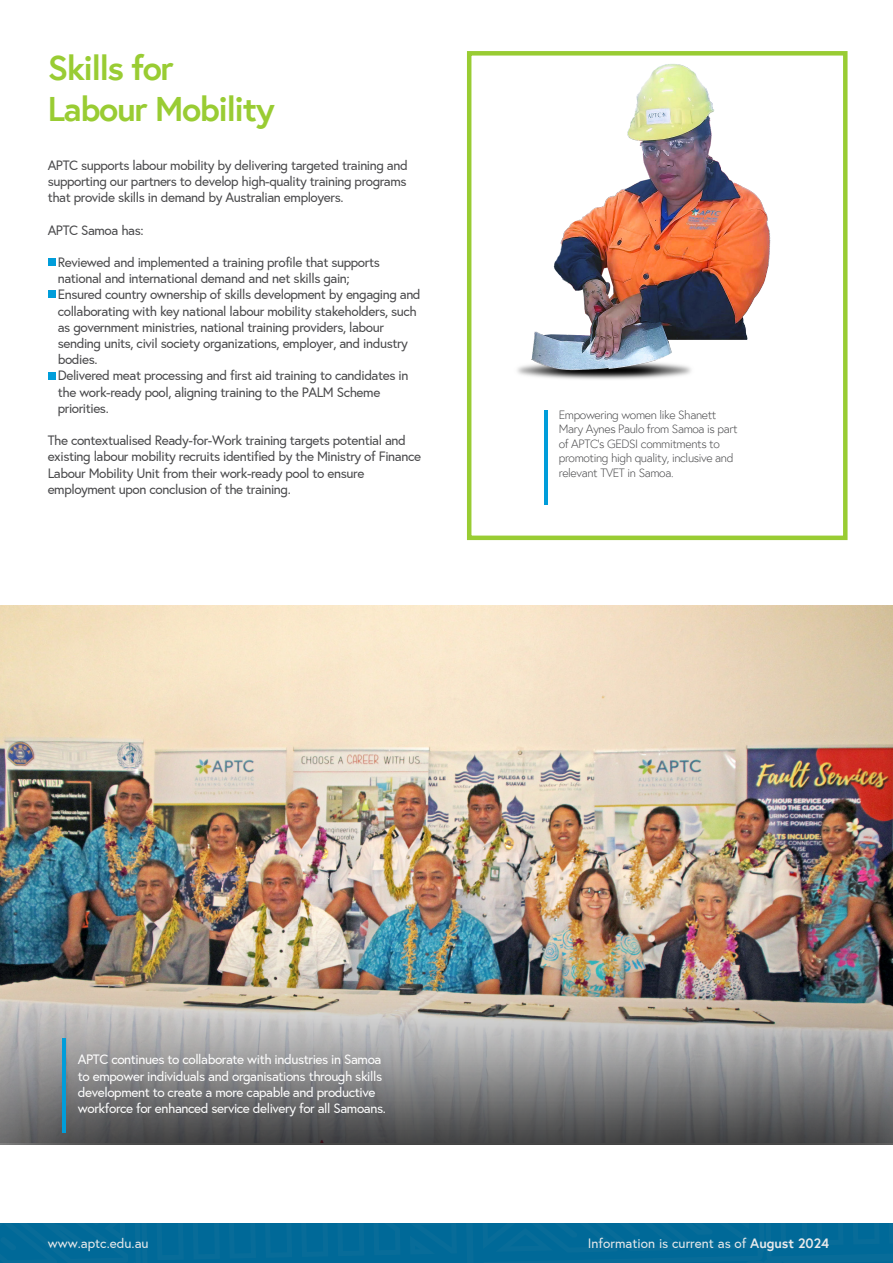
<style>
.page{position:relative;width:893px;height:1263px;background:#fff}
.page>*{position:absolute;margin:0;border:0;box-sizing:border-box;transform-origin:0 0}
.t1{font:700 34.2px/41.1px "Europa";letter-spacing:-.04em;color:#9c3}
.t2{font:13.5px/16.2px "Europa";letter-spacing:-.03em;color:#48484a}
.t3{font:13.5px/16.2px "Europa";letter-spacing:-.03em;color:#fff}
.t4{font:13.5px "Europa";color:#e9eaeb}
.t5{font:300 12px/14.4px "Europa";letter-spacing:-.03em;color:#48484a}
.s1{font-weight:700}
</style>
<div class="page">
<img style="left:0;top:606px;width:893px;height:312px">
<img style="left:0;top:918px;width:893px;height:226px">
<div style="left:0;top:1223px;width:893px;height:40px;background:#006998"></div>
<div style="left:48px;top:258px;width:7px;height:8px;background:#009dda"></div>
<div style="left:48px;top:290px;width:7px;height:8px;background:#009dda"></div>
<div style="left:48px;top:372px;width:7px;height:8px;background:#009dda"></div>
<hr style="left:62px;top:1038px;width:4px;height:95px;background:#009dda">
<hr style="left:545px;top:410px;width:3px;height:95px;background:#009dda">
<img style="left:517px;top:64px;width:254px;height:316px">
<div style="left:467px;top:51px;width:380px;height:489px;border:4px solid #9c3"></div>
<h1 class="t1" style="left:48px;top:46px;width:229px">Skills for<br>Labour Mobility</h1>
<p class="t2" style="left:48px;top:157px;width:362px;text-align:justify">APTC supports labour mobility by delivering targeted training and supporting our partners to develop high-quality training programs that provide skills in demand by Australian employers.</p>
<p class="t2" style="left:48px;top:222px;width:98px">APTC Samoa has:</p>
<p class="t2" style="left:58px;top:254px;width:364px">Reviewed and implemented a training profile that supports national and international demand and net skills gain;<br>Ensured country ownership of skills development by engaging and collaborating with key national labour mobility stakeholders, such as government ministries, national training providers, labour sending units, civil society organizations, employer, and industry bodies.<br>Delivered meat processing and first aid training to candidates in the work-ready pool, aligning training to the PALM Scheme priorities.</p>
<p class="t2" style="left:48px;top:432px;width:375px">The contextualised Ready-for-Work training targets potential and existing labour mobility recruits identified by the Ministry of Finance Labour Mobility Unit from their work-ready pool to ensure employment upon conclusion of the training.</p>
<p class="t5" style="left:559px;top:407px;width:180px">Empowering women like Shanett<br>Mary Aynes Paulo from Samoa is part of APTC’s GEDSI commitments to promoting high quality, inclusive and relevant TVET in Samoa.</p>
<p class="t3" style="left:78px;top:1051px;width:309px">APTC continues to collaborate with industries in Samoa to empower individuals and organisations through skills development to create a more capable and productive workforce for enhanced service delivery for all Samoans.</p>
<p class="t4" style="left:48px;top:1235px;width:102px">www.aptc.edu.au</p>
<p class="t4" style="left:588px;top:1235px;width:243px">Information is current as of <span class="s1">August 2024</span></p>
</div>
